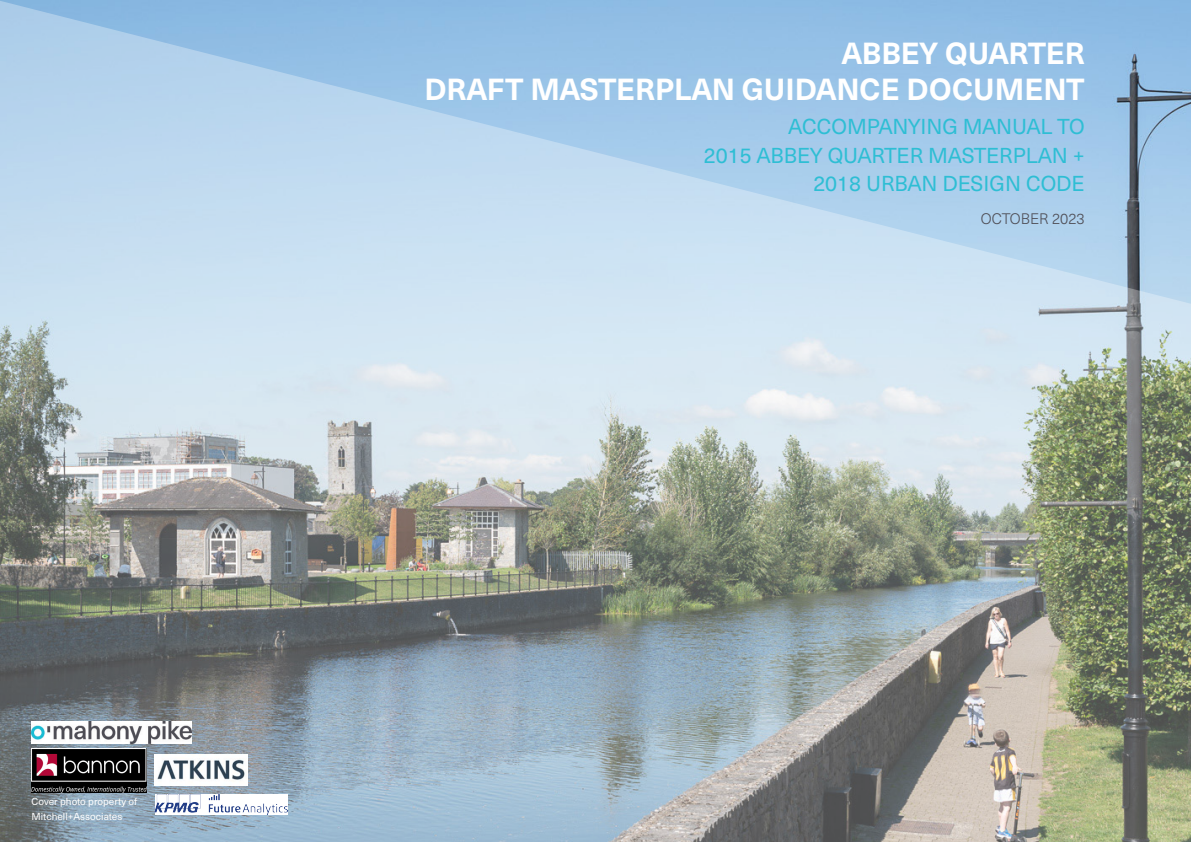
<style>
.page{position:relative;width:1191px;height:842px;background:#fff}
.page>*{position:absolute;margin:0;border:0;box-sizing:border-box;transform-origin:0 0}
.OMP_Headings_-_Project_name{font:700 30px "Neue Haas Unica W1 G";color:#fff}
.OMP_Headings_-_Document_title{font:21.2px/28.4px "Neue Haas Unica W1 G";color:#2ebed4;text-align:right}
.OMP_Headings_-_Document_title-2{font:21.2px "Neue Haas Unica W1 G";letter-spacing:-.02em;color:#2ebed4}
.OMP_Headings_-_Document_date{font:300 15px "Neue Haas Unica W1 G";color:#4f4e56}
.OMP_Body_of_text_-_Left_aligned{font:10px/15px "Neue Haas Unica W1 G";color:#fff}
</style>
<div class="page">
<img style="left:0;top:0;width:1191px;height:842px">
<img style="left:155px;top:794px;width:132px;height:21px">
<img style="left:32px;top:721px;width:159px;height:23px">
<img style="left:154px;top:754px;width:94px;height:31px">
<img style="left:32px;top:748px;width:114px;height:45px">
<p class="OMP_Body_of_text_-_Left_aligned" style="left:32px;top:793px;width:107px">Cover photo property of<br>Mitchell+Associates</p>
<p class="OMP_Headings_-_Project_name" style="left:841px;top:30px;width:245px">ABBEY QUARTER</p>
<p class="OMP_Headings_-_Project_name" style="left:424px;top:66px;width:661px">DRAFT MASTERPLAN GUIDANCE DOCUMENT</p>
<p class="OMP_Headings_-_Document_title-2" style="left:788px;top:111px;width:298px">ACCOMPANYING MANUAL TO</p>
<p class="OMP_Headings_-_Document_title" style="left:704px;top:140px;width:382px">2015 ABBEY QUARTER MASTERPLAN +<br>2018 URBAN DESIGN CODE</p>
<p class="OMP_Headings_-_Document_date" style="left:980px;top:208px;width:106px">OCTOBER 2023</p>
</div>
